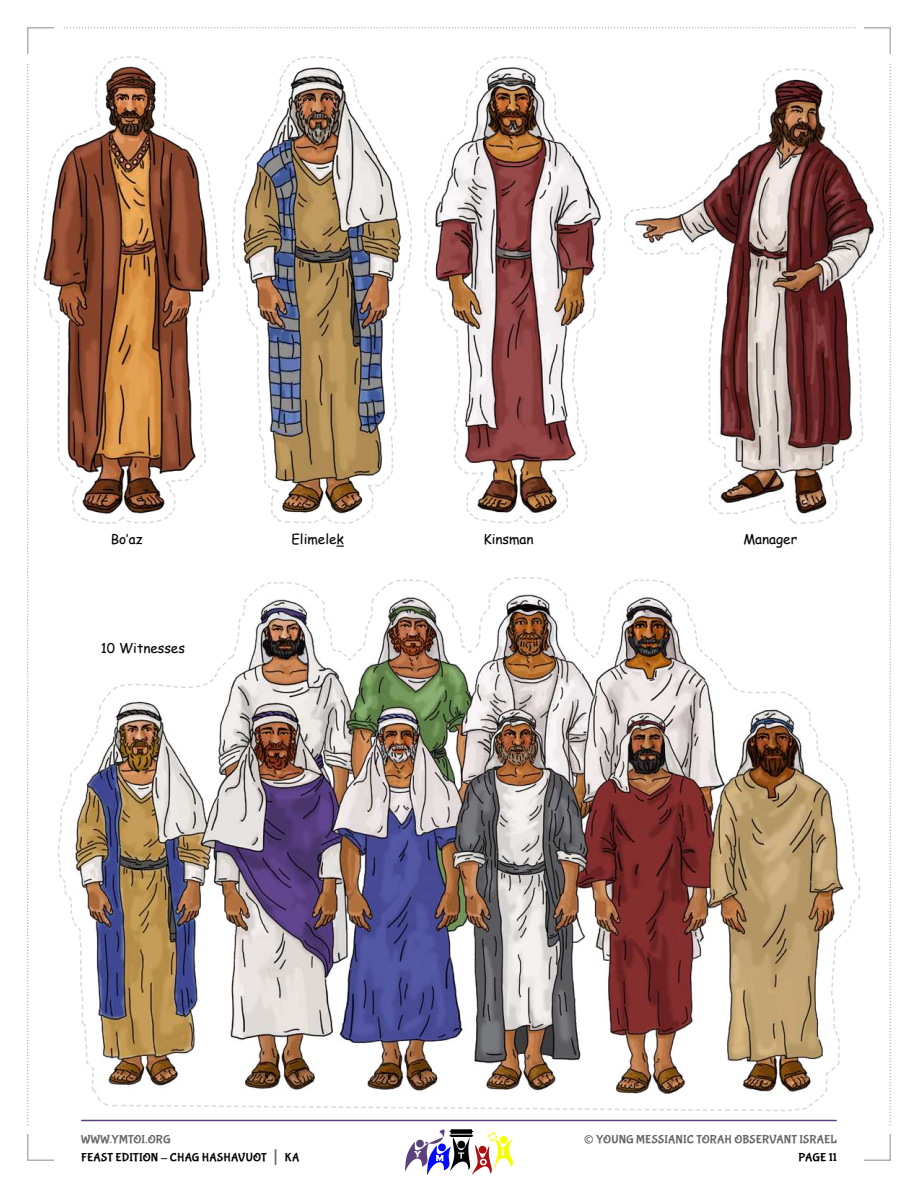
<style>
.page{position:relative;width:918px;height:1188px;background:#fff}
.page>*{position:absolute;margin:0;border:0;box-sizing:border-box;transform-origin:0 0}
.t1{font:27px "Bubblegum Sans";color:#666}
.t2{font:13.5px "Comic Sans MS";color:#000}
.t3{font:12px/18px "Bubblegum Sans";letter-spacing:.01em;color:#000}
.t4{font:12px "Bubblegum Sans";letter-spacing:.01em;color:#666}
.s1{color:#666}
.s2{font-size:21px;color:#666}
</style>
<div class="page">
<svg style="left:67px;top:27px;width:789px;height:1px"></svg>
<svg style="left:889px;top:64px;width:2px;height:1062px"></svg>
<img style="left:27px;top:56px;width:842px;height:1119px">
<img style="left:58px;top:576px;width:803px;height:536px">
<p class="t2" style="left:111px;top:529px;width:34px">Bo’az</p>
<p class="t2" style="left:292px;top:529px;width:54px">Elimelek</p>
<p class="t2" style="left:483px;top:529px;width:52px">Kinsman</p>
<p class="t2" style="left:743px;top:534px;width:55px">Manager</p>
<p class="t2" style="left:101px;top:639px;width:86px">10 Witnesses</p>
<p class="t3" style="left:81px;top:1130px;width:220px"><span class="s1">WWW.YMTOI.ORG<br></span>FEAST EDITION - CHAG HASHAVUOT <span class="s2">|</span> KA</p>
<h1 class="t1" style="left:584px;top:1122px;width:12px">©</h1>
<p class="t4" style="left:596px;top:1132px;width:242px">YOUNG MESSIANIC TORAH OBSERVANT ISRAEL</p>
<p class="t3" style="left:799px;top:1148px;width:40px">PAGE 11</p>
</div>
